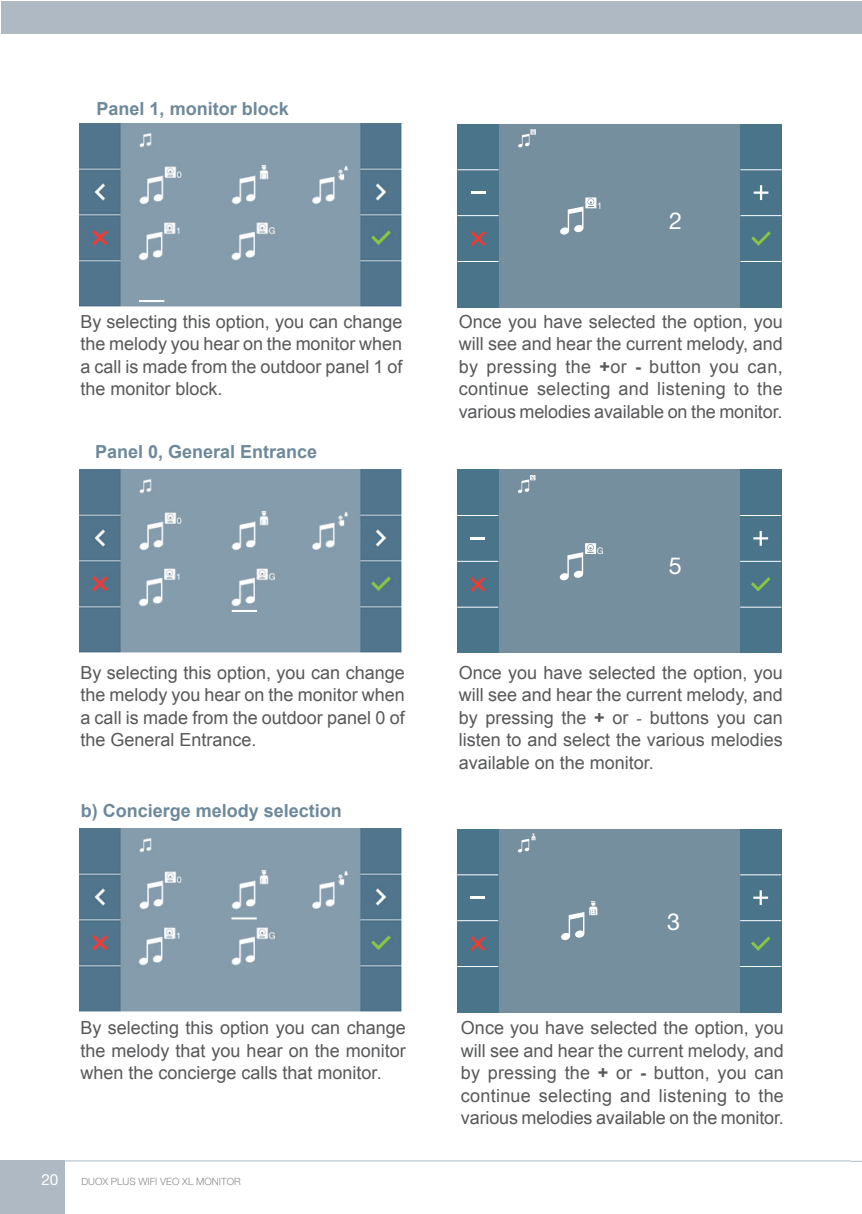
<style>
.page{position:relative;width:862px;height:1214px;background:#fff}
.page>*{position:absolute;margin:0;border:0;box-sizing:border-box;transform-origin:0 0}
.t1{font:23.4px "Helvetica Neue LT Std";color:#fff}
.t2{font:18px/22.4px "Arial";color:#57585a;text-align:justify}
.Nota{font:700 18px "Arial";color:#6d899a}
.t3{font:300 10px "Helvetica Neue LT Std";color:#8a8a8e}
.t4{font:9px "Helvetica Neue LT Std";color:#fff}
.s1{font-weight:700}
.s2{font-family:"Minion Pro";font-weight:700}
.s3{font-family:"Helvetica Neue";font-weight:400;font-size:15.4px;color:#fff}
</style>
<div class="page">
<div style="left:0;top:1160px;width:65px;height:53px;background:#aeb9c4"></div>
<hr style="left:0;top:1160px;width:850px;height:1px;background:#aeb9c4">
<svg style="left:850px;top:1160px;width:12px;height:1px"></svg>
<div style="left:1px;top:1px;width:857px;height:32px;background:#aeb9c4"></div>
<div style="left:841px;top:1px;width:21px;height:32px;background:#aeb9c4"></div>
<div style="left:498px;top:124px;width:243px;height:183px;background:#768f9f"></div>
<div style="left:457px;top:124px;width:41px;height:46px;background:#49748a"></div>
<div style="left:457px;top:170px;width:41px;height:45px;background:#49748a"></div>
<div style="left:457px;top:215px;width:41px;height:46px;background:#49748a"></div>
<div style="left:457px;top:261px;width:41px;height:46px;background:#49748a"></div>
<hr style="left:457px;top:261px;width:41px;height:1px;background:#fff">
<hr style="left:457px;top:215px;width:41px;height:1px;background:#fff">
<hr style="left:457px;top:169px;width:41px;height:1px;background:#fff">
<div style="left:740px;top:124px;width:41px;height:46px;background:#49748a"></div>
<div style="left:740px;top:170px;width:41px;height:45px;background:#49748a"></div>
<div style="left:740px;top:215px;width:41px;height:46px;background:#49748a"></div>
<div style="left:740px;top:261px;width:41px;height:46px;background:#49748a"></div>
<hr style="left:740px;top:261px;width:41px;height:1px;background:#fff">
<hr style="left:740px;top:215px;width:41px;height:1px;background:#fff">
<hr style="left:740px;top:169px;width:41px;height:1px;background:#fff">
<svg style="left:470px;top:231px;width:15px;height:15px"></svg>
<svg style="left:751px;top:231px;width:20px;height:15px"></svg>
<svg style="left:518px;top:129px;width:18px;height:18px"></svg>
<svg style="left:753px;top:185px;width:15px;height:15px"></svg>
<hr style="left:470px;top:191px;width:15px;height:3px;background:#fff">
<svg style="left:560px;top:197px;width:36px;height:38px"></svg>
<img style="left:80px;top:124px;width:322px;height:182px">
<hr style="left:139px;top:300px;width:25px;height:2px;background:#fff">
<div style="left:498px;top:469px;width:242px;height:184px;background:#768f9f"></div>
<div style="left:457px;top:469px;width:41px;height:46px;background:#49748a"></div>
<div style="left:457px;top:515px;width:41px;height:46px;background:#49748a"></div>
<div style="left:457px;top:561px;width:41px;height:46px;background:#49748a"></div>
<div style="left:457px;top:607px;width:41px;height:46px;background:#49748a"></div>
<hr style="left:457px;top:606px;width:41px;height:1px;background:#fff">
<hr style="left:457px;top:561px;width:41px;height:1px;background:#fff">
<hr style="left:457px;top:515px;width:41px;height:1px;background:#fff">
<div style="left:740px;top:469px;width:41px;height:46px;background:#49748a"></div>
<div style="left:740px;top:515px;width:41px;height:46px;background:#49748a"></div>
<div style="left:740px;top:561px;width:41px;height:46px;background:#49748a"></div>
<div style="left:740px;top:607px;width:41px;height:46px;background:#49748a"></div>
<hr style="left:740px;top:606px;width:41px;height:1px;background:#fff">
<hr style="left:740px;top:561px;width:41px;height:1px;background:#fff">
<hr style="left:740px;top:515px;width:41px;height:1px;background:#fff">
<svg style="left:470px;top:577px;width:15px;height:14px"></svg>
<svg style="left:751px;top:577px;width:19px;height:14px"></svg>
<svg style="left:518px;top:475px;width:17px;height:18px"></svg>
<svg style="left:753px;top:531px;width:15px;height:14px"></svg>
<svg style="left:470px;top:537px;width:15px;height:2px"></svg>
<svg style="left:560px;top:543px;width:36px;height:37px"></svg>
<div style="left:498px;top:828px;width:242px;height:184px;background:#768f9f"></div>
<div style="left:457px;top:828px;width:41px;height:46px;background:#49748a"></div>
<div style="left:457px;top:874px;width:41px;height:46px;background:#49748a"></div>
<div style="left:457px;top:920px;width:41px;height:46px;background:#49748a"></div>
<div style="left:457px;top:966px;width:41px;height:46px;background:#49748a"></div>
<hr style="left:457px;top:966px;width:41px;height:1px;background:#fff">
<hr style="left:457px;top:920px;width:41px;height:1px;background:#fff">
<hr style="left:457px;top:874px;width:41px;height:1px;background:#fff">
<div style="left:740px;top:828px;width:41px;height:46px;background:#49748a"></div>
<div style="left:740px;top:874px;width:41px;height:46px;background:#49748a"></div>
<div style="left:740px;top:920px;width:41px;height:46px;background:#49748a"></div>
<div style="left:740px;top:966px;width:41px;height:46px;background:#49748a"></div>
<hr style="left:740px;top:966px;width:41px;height:1px;background:#fff">
<hr style="left:740px;top:920px;width:41px;height:1px;background:#fff">
<hr style="left:740px;top:874px;width:41px;height:1px;background:#fff">
<svg style="left:470px;top:936px;width:15px;height:15px"></svg>
<svg style="left:751px;top:936px;width:19px;height:14px"></svg>
<svg style="left:561px;top:901px;width:36px;height:39px"></svg>
<svg style="left:518px;top:833px;width:17px;height:19px"></svg>
<svg style="left:753px;top:890px;width:15px;height:15px"></svg>
<hr style="left:470px;top:896px;width:15px;height:3px;background:#fff">
<img style="left:79px;top:828px;width:322px;height:183px">
<img style="left:79px;top:469px;width:322px;height:183px">
<hr style="left:232px;top:610px;width:25px;height:2px;background:#fff">
<hr style="left:231px;top:917px;width:26px;height:2px;background:#fff">
<p class="Nota" style="left:97px;top:97px;width:194px">Panel 1, monitor block</p>
<p class="t2" style="left:80px;top:310px;width:323px">By selecting this option, you can change the melody you hear on the monitor when a call is made from the outdoor panel 1 of the monitor block.</p>
<p class="Nota" style="left:95px;top:440px;width:224px">Panel 0, General Entrance</p>
<p class="t2" style="left:80px;top:661px;width:326px">By selecting this option, you can change the melody you hear on the monitor when a call is made from the outdoor panel 0 of the General Entrance.</p>
<p class="Nota" style="left:81px;top:798px;width:263px">b) Concierge melody selection</p>
<p class="t4" style="left:597px;top:200px;width:7px">1</p>
<p class="t1" style="left:669px;top:206px;width:15px">2</p>
<p class="t2" style="left:459px;top:310px;width:326px">Once you have selected the option, you will see and hear the current melody, and by pressing the <span class="s1">+</span>or <span class="s1">-</span> button you can, continue selecting and listening to the various melodies available on the monitor.</p>
<p class="t4" style="left:597px;top:545px;width:8px">G</p>
<p class="t1" style="left:669px;top:552px;width:15px">5</p>
<p class="t2" style="left:459px;top:661px;width:325px">Once you have selected the option, you will see and hear the current melody, and by pressing the <span class="s1">+</span> or <span class="s2">-</span> buttons you can listen to and select the various melodies available on the monitor.</p>
<p class="t1" style="left:667px;top:907px;width:15px">3</p>
<p class="t2" style="left:80px;top:1016px;width:327px">By selecting this option you can change the melody that you hear on the monitor when the concierge calls that monitor.</p>
<p class="t2" style="left:461px;top:1016px;width:324px">Once you have selected the option, you will see and hear the current melody, and by pressing the <span class="s1">+</span> or <span class="s1">-</span> button, you can continue selecting and listening to the various melodies available on the monitor.</p>
<p class="t3" style="left:41px;top:1175px;width:201px"><span class="s3">20</span> DUOX PLUS WIFI VEO XL MONITOR</p>
</div>
